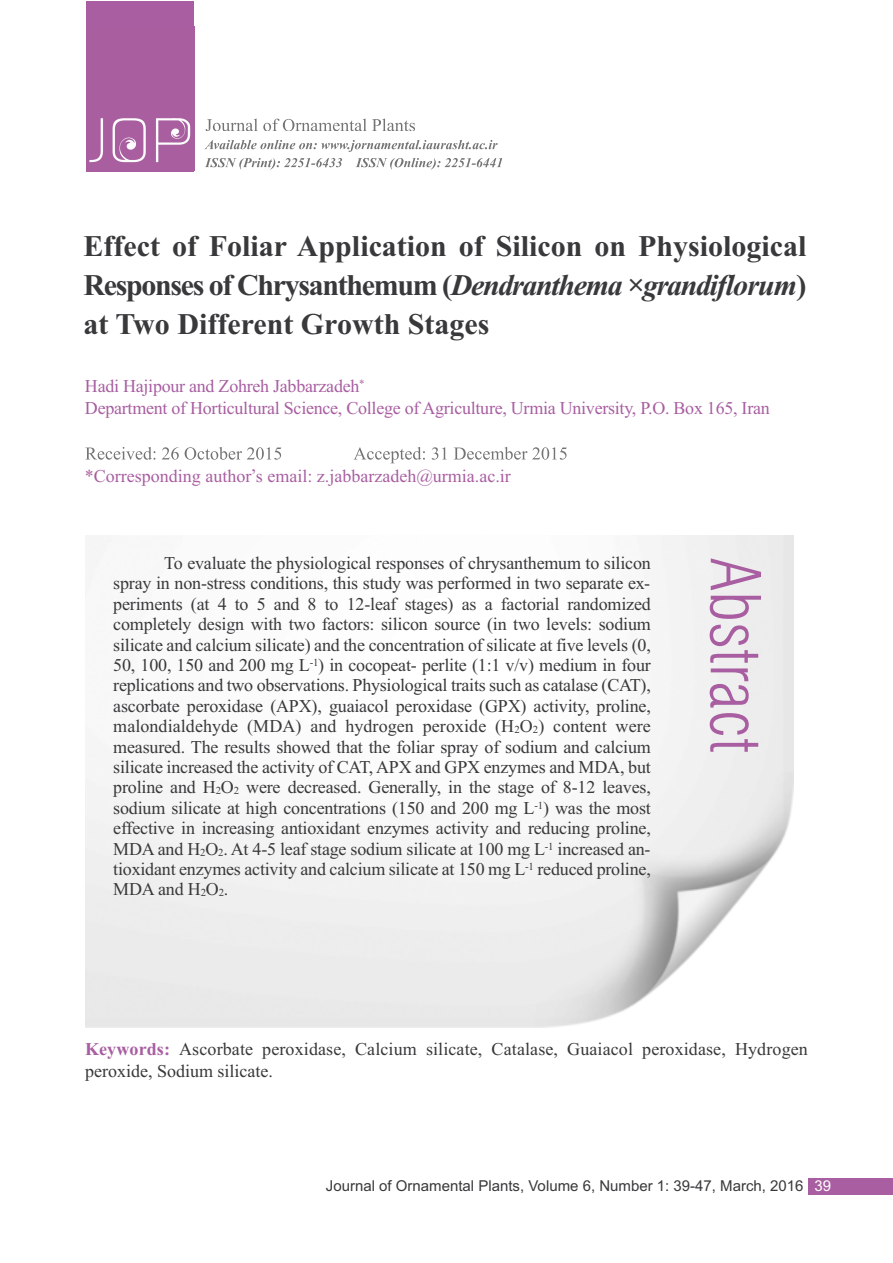
<style>
.page{position:relative;width:893px;height:1263px;background:#fff}
.page>*{position:absolute;margin:0;border:0;box-sizing:border-box;transform-origin:0 0}
.t1{font:300 condensed 67.5px "Swiss 721 BT";color:#a85ea1}
.t2{font:700 30px/39px "Times New Roman";letter-spacing:-.03em;color:#39383a;text-align:justify}
.t3{font:18px/20.4px "Times New Roman";letter-spacing:.005em;color:#39383a}
.t4{font:18px/22.5px "Times New Roman";letter-spacing:-.015em;color:#a85ea1}
.t5{font:15px "Arial";color:#39383a}
.s1{font-style:italic}
.s2{font-size:10.8px}
.s3{font-weight:700;color:#a85ea1}
.s4{color:#fff}
</style>
<div class="page">
<div style="left:808px;top:1178px;width:84px;height:16px;background:#a85ea1"></div>
<svg style="left:85px;top:447px;width:85px;height:13px"></svg>
<svg style="left:206px;top:119px;width:52px;height:12px"></svg>
<svg style="left:204px;top:140px;width:47px;height:9px"></svg>
<svg style="left:205px;top:158px;width:56px;height:12px"></svg>
<div style="left:87px;top:1px;width:107px;height:171px;background:#a85ea1"></div>
<img style="left:89px;top:118px;width:102px;height:45px">
<img style="left:85px;top:536px;width:708px;height:491px">
<h2 class="t2" style="left:83px;top:227px;width:724px">Effect of Foliar Application of Silicon on Physiological Responses of Chrysanthemum (<span class="s1">Dendranthema ×grandiflorum</span>) at Two Different Growth Stages</h2>
<p class="t4" style="left:85px;top:374px;width:686px">Hadi Hajipour and Zohreh Jabbarzadeh<sup>*<br></sup>Department of Horticultural Science, College of Agriculture, Urmia University, P.O. Box 165, Iran</p>
<p class="t4" style="left:85px;top:464px;width:427px">*Corresponding author s email: z.jabbarzadeh@urmia.ac.ir</p>
<p class="t4" style="left:251px;top:454px;width:6px">,</p>
<p class="t3" style="left:113px;top:552px;width:539px;text-align:justify;text-indent:51px">To evaluate the physiological responses of chrysanthemum to silicon spray in non-stress conditions, this study was performed in two separate ex&shy;periments (at 4 to 5 and 8 to 12-leaf stages) as a factorial randomized completely design with two factors: silicon source (in two levels: sodium silicate and calcium silicate) and the concentration of silicate at five levels (0, 50, 100, 150 and 200 mg L<sup>-1</sup>) in cocopeat- perlite (1:1 v/v) medium in four replications and two observations. Physiological traits such as catalase (CAT), ascorbate peroxidase (APX), guaiacol peroxidase (GPX) activity, proline, malondialdehyde (MDA) and hydrogen peroxide (H<span class="s2">2</span>O<span class="s2">2</span>) content were measured. The results showed that the foliar spray of sodium and calcium silicate increased the activity of CAT, APX and GPX enzymes and MDA, but proline and H<span class="s2">2</span>O<span class="s2">2</span> were decreased. Generally, in the stage of 8-12 leaves, sodium silicate at high concentrations (150 and 200 mg L<sup>-1</sup>) was the most effective in increasing antioxidant enzymes activity and reducing proline, MDA and H<span class="s2">2</span>O<span class="s2">2</span>. At 4-5 leaf stage sodium silicate at 100 mg L<sup>-1</sup> increased an&shy;tioxidant enzymes activity and calcium silicate at 150 mg L<sup>-1</sup> reduced proline, MDA and H<span class="s2">2</span>O<span class="s2">2</span>.</p>
<h1 class="t1" style="left:773px;top:557px;width:197px;rotate:90deg">Abstract</h1>
<p class="t3" style="left:85px;top:1038px;width:724px;line-height:21.6px"><span class="s3">Keywords:</span> Ascorbate peroxidase, Calcium silicate, Catalase, Guaiacol peroxidase, Hydrogen peroxide, Sodium silicate.</p>
<p class="t5" style="left:326px;top:1177px;width:507px">Journal of Ornamental Plants, Volume 6, Number 1: 39-47, March, 2016 <span class="s4">39</span></p>
</div>
